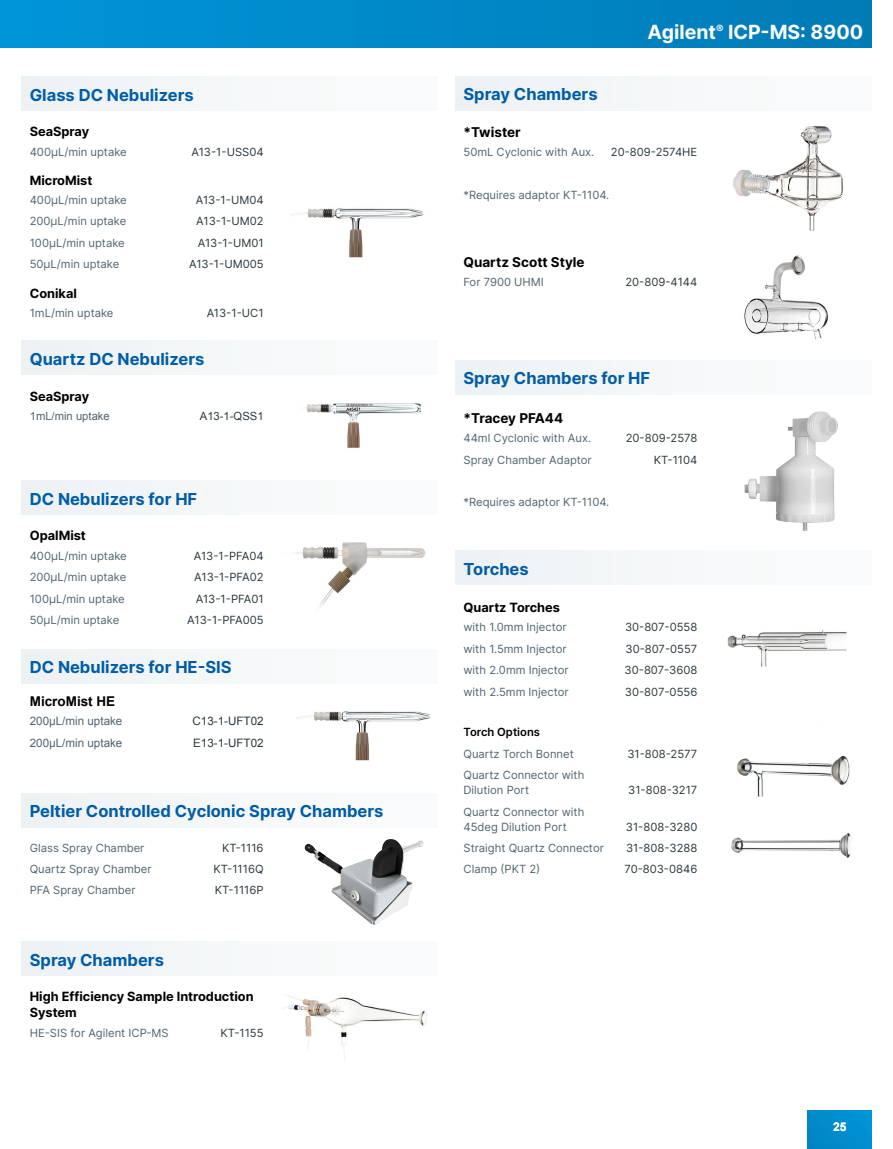
<style>
.page{position:relative;width:893px;height:1149px;background:#fff}
.page>*{position:absolute;margin:0;border:0;box-sizing:border-box;transform-origin:0 0}
.t1{font:700 19.5px "Inter";color:#fff}
.Product_Table_Header{font:700 16.5px "Inter";color:#005da6}
.Product_Table_Title{font:700 13.5px "Inter";color:#000}
.t2{font:700 13.5px "Arial";color:#000}
.Product_Table_Title-2{font:700 12.75px/16.5px "Inter";color:#000}
.t3{font:700 12px "Arial";color:#fff}
.t4{font:11.7px "Arial";color:#51656f}
.t5{font:11.7px "Arial";color:#2d383f}
.Product_Table_Body{font:11.25px/15px "Inter";color:#51656f}
.Product_Table_Body-2{font:11.25px "Inter";color:#2d383f}
.Product_Table_Body-3{font:11.25px "Arial";color:#51656f}
.Comprises{font:600 11.25px "Inter";color:#000}
.Product_Table_Body-4{font:11.25px "Arial";color:#2d383f}
</style>
<div class="page">
<div style="left:0;top:0;width:872px;height:47px;background:linear-gradient(to right,#0095d8,#007cb6)"></div>
<div style="left:808px;top:1110px;width:64px;height:38px;background:#008dce"></div>
<img style="left:733px;top:125px;width:110px;height:106px">
<div style="left:455px;top:76px;width:417px;height:34px;background:#f5f8f9"></div>
<div style="left:455px;top:360px;width:417px;height:34px;background:#f5f8f9"></div>
<img style="left:744px;top:412px;width:93px;height:118px">
<div style="left:21px;top:793px;width:417px;height:34px;background:#f5f8f9"></div>
<img style="left:294px;top:542px;width:132px;height:65px">
<div style="left:21px;top:77px;width:417px;height:34px;background:#f5f8f9"></div>
<div style="left:21px;top:480px;width:417px;height:34px;background:#f5f8f9"></div>
<div style="left:455px;top:550px;width:417px;height:34px;background:#f5f8f9"></div>
<img style="left:727px;top:630px;width:120px;height:37px">
<img style="left:736px;top:756px;width:114px;height:41px">
<img style="left:731px;top:833px;width:120px;height:25px">
<div style="left:21px;top:941px;width:417px;height:34px;background:#f5f8f9"></div>
<img style="left:282px;top:995px;width:145px;height:64px">
<img style="left:307px;top:403px;width:114px;height:45px">
<div style="left:21px;top:341px;width:417px;height:34px;background:#f5f8f9"></div>
<div style="left:21px;top:648px;width:417px;height:35px;background:#f5f8f9"></div>
<img style="left:296px;top:711px;width:134px;height:50px">
<img style="left:304px;top:839px;width:120px;height:86px">
<img style="left:290px;top:208px;width:133px;height:50px">
<img style="left:744px;top:255px;width:84px;height:85px">
<p class="Product_Table_Header" style="left:30px;top:82px;width:165px">Glass DC Nebulizers</p>
<p class="Product_Table_Title-2" style="left:30px;top:123px;width:61px">SeaSpray</p>
<p class="Product_Table_Body" style="left:30px;top:144px;width:99px">400µL/min uptake</p>
<p class="Product_Table_Body-2" style="left:191px;top:143px;width:74px">A13-1-USS04</p>
<p class="Product_Table_Title-2" style="left:30px;top:171px;width:64px">MicroMist</p>
<p class="Product_Table_Body" style="left:30px;top:192px;width:99px">400µL/min uptake</p>
<p class="Product_Table_Body-2" style="left:196px;top:192px;width:69px">A13-1-UM04</p>
<p class="Product_Table_Body" style="left:30px;top:213px;width:98px">200µL/min uptake</p>
<p class="Product_Table_Body-2" style="left:196px;top:213px;width:69px">A13-1-UM02</p>
<p class="Product_Table_Body" style="left:30px;top:235px;width:97px">100µL/min uptake</p>
<p class="Product_Table_Body-2" style="left:198px;top:234px;width:67px">A13-1-UM01</p>
<p class="Product_Table_Body" style="left:30px;top:256px;width:91px">50µL/min uptake</p>
<p class="Product_Table_Body-2" style="left:189px;top:256px;width:76px">A13-1-UM005</p>
<p class="Product_Table_Title-2" style="left:30px;top:284px;width:49px">Conikal</p>
<p class="Product_Table_Body" style="left:30px;top:305px;width:85px">1mL/min uptake</p>
<p class="Product_Table_Body-2" style="left:207px;top:304px;width:58px">A13-1-UC1</p>
<p class="Product_Table_Header" style="left:30px;top:346px;width:176px">Quartz DC Nebulizers</p>
<p class="Product_Table_Title-2" style="left:30px;top:387px;width:61px">SeaSpray</p>
<p class="Product_Table_Body-3" style="left:30px;top:408px;width:82px">1mL/min uptake</p>
<p class="Product_Table_Body-4" style="left:200px;top:408px;width:65px">A13-1-QSS1</p>
<p class="Product_Table_Header" style="left:30px;top:486px;width:169px">DC Nebulizers for HF</p>
<p class="Product_Table_Title-2" style="left:30px;top:527px;width:58px">OpalMist</p>
<p class="Product_Table_Body" style="left:30px;top:547px;width:99px">400µL/min uptake</p>
<p class="Product_Table_Body-2" style="left:194px;top:547px;width:71px">A13-1-PFA04</p>
<p class="Product_Table_Body" style="left:30px;top:569px;width:98px">200µL/min uptake</p>
<p class="Product_Table_Body-2" style="left:194px;top:568px;width:71px">A13-1-PFA02</p>
<p class="Product_Table_Body" style="left:30px;top:590px;width:97px">100µL/min uptake</p>
<p class="Product_Table_Body-2" style="left:196px;top:590px;width:69px">A13-1-PFA01</p>
<p class="Product_Table_Body" style="left:30px;top:612px;width:91px">50µL/min uptake</p>
<p class="Product_Table_Body-2" style="left:187px;top:611px;width:78px">A13-1-PFA005</p>
<p class="Product_Table_Header" style="left:30px;top:654px;width:203px">DC Nebulizers for HE-SIS</p>
<p class="t2" style="left:30px;top:692px;width:87px">MicroMist HE</p>
<p class="t4" style="left:30px;top:713px;width:94px">200µL/min uptake</p>
<p class="t5" style="left:193px;top:713px;width:73px">C13-1-UFT02</p>
<p class="t4" style="left:30px;top:734px;width:94px">200µL/min uptake</p>
<p class="t5" style="left:193px;top:734px;width:72px">E13-1-UFT02</p>
<p class="Product_Table_Header" style="left:30px;top:799px;width:355px">Peltier Controlled Cyclonic Spray Chambers</p>
<p class="Product_Table_Body" style="left:30px;top:839px;width:116px">Glass Spray Chamber</p>
<p class="Product_Table_Body-2" style="left:222px;top:839px;width:43px">KT-1116</p>
<p class="Product_Table_Body" style="left:30px;top:861px;width:123px">Quartz Spray Chamber</p>
<p class="Product_Table_Body-2" style="left:213px;top:860px;width:52px">KT-1116Q</p>
<p class="Product_Table_Body" style="left:30px;top:882px;width:107px">PFA Spray Chamber</p>
<p class="Product_Table_Body-2" style="left:215px;top:881px;width:50px">KT-1116P</p>
<p class="Product_Table_Header" style="left:30px;top:947px;width:136px">Spray Chambers</p>
<p class="Product_Table_Title-2" style="left:30px;top:987px;width:225px">High Efficiency Sample Introduction<br>System</p>
<p class="Product_Table_Body" style="left:30px;top:1024px;width:140px">HE-SIS for Agilent ICP-MS</p>
<p class="Product_Table_Body-2" style="left:221px;top:1024px;width:45px">KT-1155</p>
<p class="Product_Table_Header" style="left:463px;top:82px;width:136px">Spray Chambers</p>
<h1 class="t1" style="left:648px;top:18px;width:217px">Agilent<sup>®</sup> ICP-MS: 8900</h1>
<p class="Product_Table_Title" style="left:463px;top:122px;width:59px">*Twister</p>
<p class="Product_Table_Body" style="left:463px;top:144px;width:132px">50mL Cyclonic with Aux.</p>
<p class="Product_Table_Body-2" style="left:611px;top:144px;width:88px">20-809-2574HE</p>
<p class="Product_Table_Body" style="left:463px;top:187px;width:147px">*Requires adaptor KT-1104.</p>
<p class="Product_Table_Title" style="left:463px;top:252px;width:123px">Quartz Scott Style</p>
<p class="Product_Table_Body" style="left:463px;top:274px;width:82px">For 7900 UHMI</p>
<p class="Product_Table_Body-2" style="left:625px;top:274px;width:73px">20-809-4144</p>
<p class="Product_Table_Header" style="left:463px;top:366px;width:188px">Spray Chambers for HF</p>
<p class="Product_Table_Title" style="left:463px;top:408px;width:101px">*Tracey PFA44</p>
<p class="Product_Table_Body" style="left:463px;top:430px;width:129px">44ml Cyclonic with Aux.</p>
<p class="Product_Table_Body-2" style="left:626px;top:430px;width:73px">20-809-2578</p>
<p class="Product_Table_Body" style="left:463px;top:451px;width:130px">Spray Chamber Adaptor</p>
<p class="Product_Table_Body-2" style="left:654px;top:451px;width:45px">KT-1104</p>
<p class="Product_Table_Body" style="left:463px;top:494px;width:147px">*Requires adaptor KT-1104.</p>
<p class="Product_Table_Header" style="left:463px;top:556px;width:67px">Torches</p>
<p class="Product_Table_Title-2" style="left:463px;top:598px;width:98px">Quartz Torches</p>
<p class="Product_Table_Body" style="left:463px;top:619px;width:105px">with 1.0mm Injector</p>
<p class="Product_Table_Body-2" style="left:625px;top:619px;width:74px">30-807-0558</p>
<p class="Product_Table_Body" style="left:463px;top:640px;width:105px">with 1.5mm Injector</p>
<p class="Product_Table_Body-2" style="left:625px;top:640px;width:73px">30-807-0557</p>
<p class="Product_Table_Body" style="left:463px;top:662px;width:107px">with 2.0mm Injector</p>
<p class="Product_Table_Body-2" style="left:625px;top:661px;width:74px">30-807-3608</p>
<p class="Product_Table_Body" style="left:463px;top:683px;width:107px">with 2.5mm Injector</p>
<p class="Product_Table_Body-2" style="left:625px;top:683px;width:74px">30-807-0556</p>
<p class="Comprises" style="left:463px;top:724px;width:78px">Torch Options</p>
<p class="Product_Table_Body" style="left:463px;top:745px;width:112px">Quartz Torch Bonnet</p>
<p class="Product_Table_Body-2" style="left:627px;top:745px;width:71px">31-808-2577</p>
<p class="Product_Table_Body" style="left:463px;top:767px;width:123px">Quartz Connector with<br>Dilution Port</p>
<p class="Product_Table_Body-2" style="left:628px;top:781px;width:71px">31-808-3217</p>
<p class="Product_Table_Body" style="left:463px;top:803px;width:123px">Quartz Connector with<br>45deg Dilution Port</p>
<p class="Product_Table_Body-2" style="left:626px;top:818px;width:73px">31-808-3280</p>
<p class="Product_Table_Body" style="left:463px;top:840px;width:142px">Straight Quartz Connector</p>
<p class="Product_Table_Body-2" style="left:626px;top:839px;width:73px">31-808-3288</p>
<p class="Product_Table_Body" style="left:463px;top:861px;width:78px">Clamp (PKT 2)</p>
<p class="Product_Table_Body-2" style="left:624px;top:860px;width:74px">70-803-0846</p>
<p class="t3" style="left:833px;top:1118px;width:15px">25</p>
</div>
